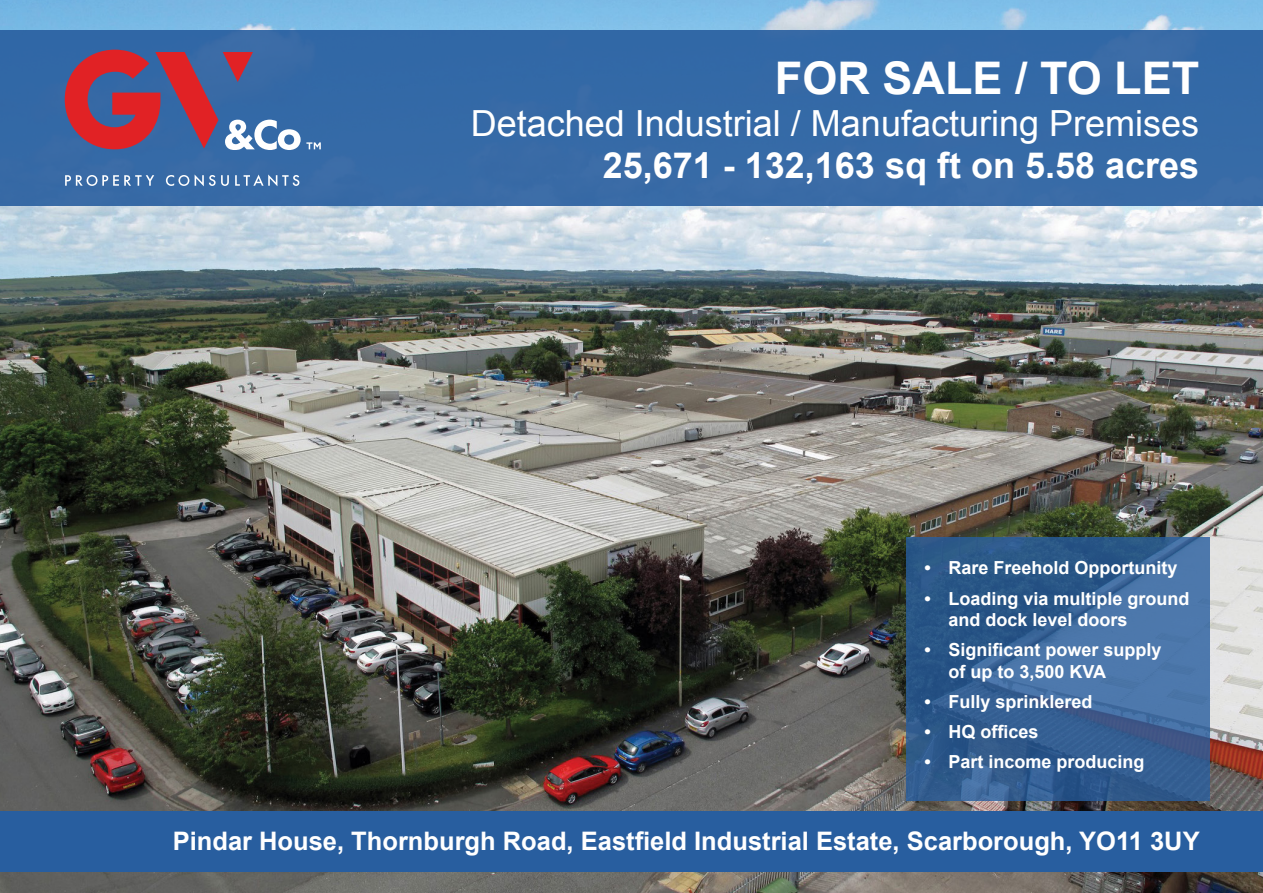
<style>
.page{position:relative;width:1263px;height:893px;background:#fff}
.page>*{position:absolute;margin:0;border:0;box-sizing:border-box;transform-origin:0 0}
.t1{font:700 45px "Arial";color:#fff}
.t2{font:36px "Arial";color:#fff}
.t3{font:700 36px "Arial";color:#fff}
.t4{font:700 25.5px "Arial";color:#fff}
.t5{font:700 18px/21.6px "Arial";color:#fff}
</style>
<div class="page">
<img style="left:0;top:0;width:1263px;height:893px">
<div style="left:0;top:30px;width:1263px;height:176px;background:#356aa6"></div>
<div style="left:0;top:811px;width:1263px;height:61px;background:#285e9f"></div>
<svg style="left:65px;top:50px;width:256px;height:100px"></svg>
<svg style="left:65px;top:175px;width:89px;height:11px"></svg>
<svg style="left:166px;top:175px;width:23px;height:11px"></svg>
<svg style="left:195px;top:175px;width:34px;height:11px"></svg>
<svg style="left:235px;top:174px;width:64px;height:12px"></svg>
<svg style="left:906px;top:537px;width:304px;height:264px;background:#376294"></svg>
<p class="t1" style="left:775px;top:49px;width:426px">FOR SALE / TO LET</p>
<p class="t2" style="left:471px;top:100px;width:730px">Detached Industrial / Manufacturing Premises</p>
<p class="t3" style="left:603px;top:142px;width:598px">25,671 - 132,163 sq ft on 5.58 acres</p>
<p class="t5" style="left:924px;top:558px;width:255px">• Rare Freehold Opportunity</p>
<p class="t5" style="left:948px;top:588px;width:243px;text-indent:-24px">• Loading via multiple ground and dock level doors</p>
<p class="t5" style="left:948px;top:640px;width:215px;text-indent:-24px">• Significant power supply of up to 3,500 KVA</p>
<p class="t5" style="left:924px;top:691px;width:170px">• Fully sprinklered</p>
<p class="t5" style="left:924px;top:721px;width:116px">• HQ offices</p>
<p class="t5" style="left:924px;top:752px;width:222px">• Part income producing</p>
<p class="t4" style="left:173px;top:824px;width:1028px">Pindar House, Thornburgh Road, Eastfield Industrial Estate, Scarborough, YO11 3UY</p>
</div>
